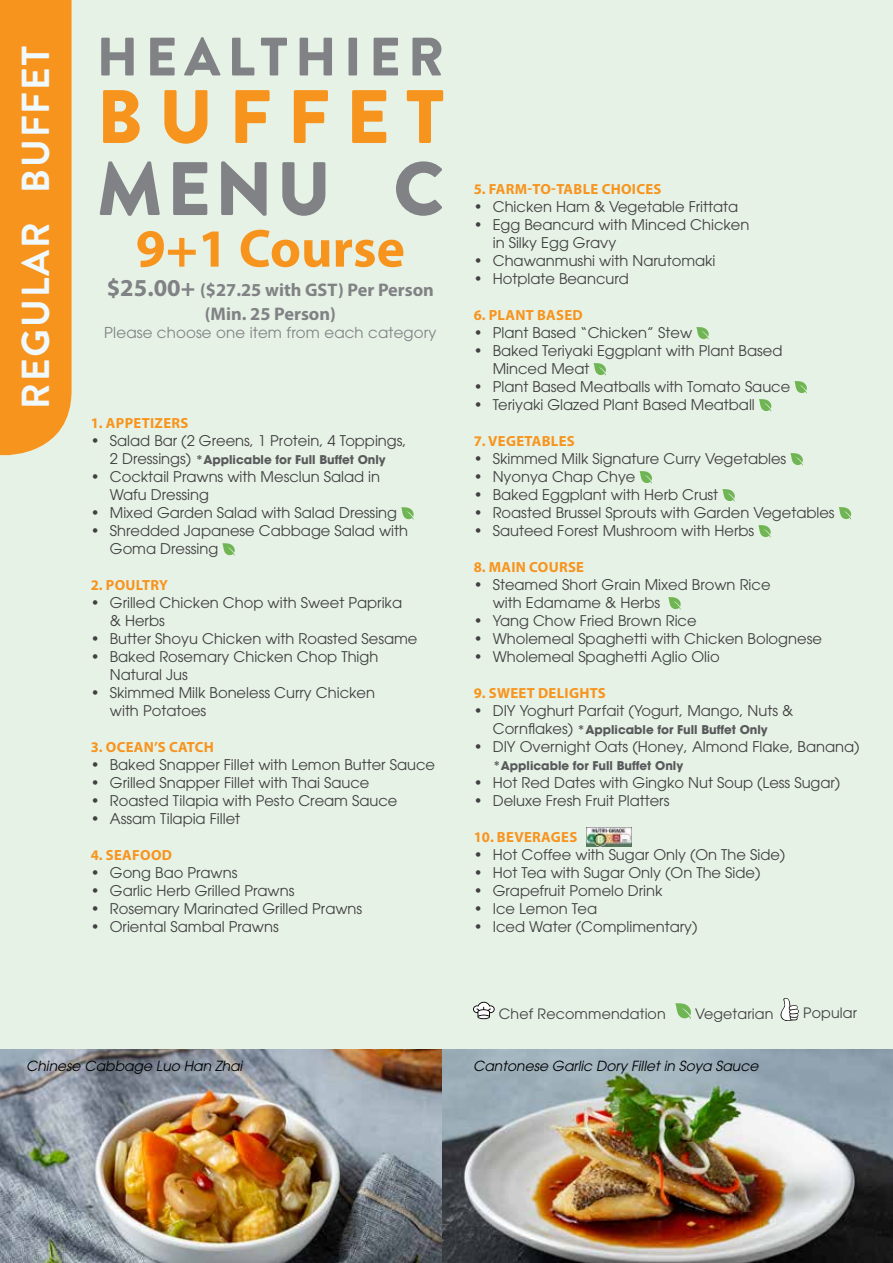
<style>
.page{position:relative;width:893px;height:1263px;background:#fff}
.page>*{position:absolute;margin:0;border:0;box-sizing:border-box;transform-origin:0 0}
.t1{font:900 75.45px "Brandon Grotesque";letter-spacing:.21em;color:#f7941e}
.t2{font:900 75.45px "Brandon Grotesque";color:#808285}
.t3{font:900 54px "Brandon Grotesque";letter-spacing:.135em;color:#808285}
.t4{font:700 54px "Myriad Pro";color:#f7941e}
.t5{font:700 39px "Brandon Text";letter-spacing:.05em;color:#eff9fe}
.t6{font:700 18.3px/24.3px "Myriad Pro";color:#808285;text-align:center}
.t7{font:15px "Avant Garde";letter-spacing:.01em;color:#808285}
.t8{font:14.7px/18px "Avant Garde";color:#414042}
.t9{font:700 14.7px "Myriad Pro";letter-spacing:.02em;color:#f7941e}
.t10{font:14.25px "Avant Garde";letter-spacing:.01em;color:#414042}
.t11{font:italic 13.95px "Avant Garde";color:#000}
.t12{font:700 12px "ITC Avant Garde Std";color:#58595b}
.s1{font-size:24.3px}
.s2{font-family:"Avant Garde";font-weight:400;font-size:14.7px;color:#414042}
</style>
<div class="page">
<div style="left:0;top:0;width:892px;height:1263px;background:#e7f2e6"></div>
<div style="left:0;top:0;width:72px;height:455px;background:#f7941e"></div>
<svg style="left:401px;top:507px;width:13px;height:13px"></svg>
<svg style="left:222px;top:543px;width:13px;height:13px"></svg>
<svg style="left:696px;top:327px;width:13px;height:13px"></svg>
<svg style="left:593px;top:363px;width:13px;height:13px"></svg>
<svg style="left:794px;top:381px;width:13px;height:13px"></svg>
<svg style="left:759px;top:399px;width:12px;height:13px"></svg>
<svg style="left:790px;top:453px;width:13px;height:13px"></svg>
<svg style="left:640px;top:471px;width:12px;height:13px"></svg>
<svg style="left:722px;top:489px;width:13px;height:13px"></svg>
<svg style="left:839px;top:507px;width:12px;height:13px"></svg>
<svg style="left:758px;top:525px;width:13px;height:13px"></svg>
<svg style="left:668px;top:597px;width:13px;height:13px"></svg>
<img style="left:586px;top:827px;width:45px;height:20px">
<img style="left:0;top:1049px;width:893px;height:214px">
<svg style="left:473px;top:1002px;width:22px;height:17px"></svg>
<svg style="left:675px;top:1003px;width:16px;height:16px"></svg>
<svg style="left:780px;top:998px;width:19px;height:23px"></svg>
<h3 class="t5" style="left:8px;top:409px;width:365px;rotate:-90deg">REGULAR BUFFET</h3>
<h2 class="t3" style="left:97px;top:19px;width:349px">HEALTHIER</h2>
<h1 class="t1" style="left:97px;top:64px;width:349px">BUFFET</h1>
<h1 class="t2" style="left:97px;top:136px;width:349px">MENU C</h1>
<h2 class="t4" style="left:136px;top:213px;width:271px">9+1 COURSE</h2>
<p class="t6" style="left:107px;top:277px;width:329px"><span class="s1">$25.00+</span> ($27.25 WITH GST) PER PERSON (MIN. 25 PERSON)</p>
<p class="t7" style="left:104px;top:324px;width:334px">Please choose one item from each category</p>
<p class="t9" style="left:91px;top:414px;width:25px">1. APP</p>
<p class="t9" style="left:134px;top:414px;width:55px">ETIZERS</p>
<p class="t8" style="left:91px;top:432px;width:317px">• Salad Bar (2 Greens, 1 Protein, 4 Toppings,</p>
<p class="t12" style="left:110px;top:452px;width:277px"><span class="s2">2 Dressings)</span> *Applicable for Full Buffet Only</p>
<p class="t8" style="left:110px;top:468px;width:272px;text-indent:-19px">• Cocktail Prawns with Mesclun Salad in<br>Wafu Dressing</p>
<p class="t8" style="left:91px;top:504px;width:308px">• Mixed Garden Salad with Salad Dressing</p>
<p class="t8" style="left:110px;top:522px;width:300px;text-indent:-19px">• Shredded Japanese Cabbage Salad with<br>Goma Dressing</p>
<p class="t9" style="left:91px;top:576px;width:79px">2. POULTRY</p>
<p class="t8" style="left:110px;top:594px;width:294px;text-indent:-19px">• Grilled Chicken Chop with Sweet Paprika &amp; Herbs</p>
<p class="t8" style="left:91px;top:630px;width:328px">• Butter Shoyu Chicken with Roasted Sesame</p>
<p class="t8" style="left:110px;top:648px;width:270px;text-indent:-19px">• Baked Rosemary Chicken Chop Thigh<br>Natural Jus</p>
<p class="t8" style="left:110px;top:684px;width:267px;text-indent:-19px">• Skimmed Milk Boneless Curry Chicken with Potatoes</p>
<p class="t9" style="left:91px;top:738px;width:125px">3. OCEAN’S CATCH</p>
<p class="t8" style="left:91px;top:756px;width:346px">• Baked Snapper Fillet with Lemon Butter Sauce</p>
<p class="t8" style="left:91px;top:774px;width:280px">• Grilled Snapper Fillet with Thai Sauce</p>
<p class="t8" style="left:91px;top:792px;width:308px">• Roasted Tilapia with Pesto Cream Sauce</p>
<p class="t8" style="left:91px;top:810px;width:151px">• Assam Tilapia Fillet</p>
<p class="t9" style="left:91px;top:846px;width:53px">4. SEAFOOD</p>
<p class="t8" style="left:91px;top:864px;width:148px">• Gong Bao Prawns</p>
<p class="t8" style="left:91px;top:882px;width:205px">• Garlic Herb Grilled Prawns</p>
<p class="t8" style="left:91px;top:900px;width:273px">• Rosemary Marinated Grilled Prawns</p>
<p class="t8" style="left:91px;top:918px;width:190px">• Oriental Sambal Prawns</p>
<p class="t9" style="left:474px;top:179px;width:188px">5. FARM-TO-TABLE CHOICES</p>
<p class="t8" style="left:474px;top:198px;width:266px">• Chicken Ham &amp; Vegetable Frittata</p>
<p class="t8" style="left:493px;top:215px;width:258px;text-indent:-19px">• Egg Beancurd with Minced Chicken in Silky Egg Gravy</p>
<p class="t8" style="left:474px;top:252px;width:243px">• Chawanmushi with Narutomaki</p>
<p class="t8" style="left:474px;top:270px;width:157px">• Hotplate Beancurd</p>
<p class="t9" style="left:474px;top:305px;width:109px">6. PLANT BASED</p>
<p class="t8" style="left:474px;top:324px;width:220px">• Plant Based “Chicken” Stew</p>
<p class="t8" style="left:493px;top:342px;width:291px;text-indent:-19px">• Baked Teriyaki Eggplant with Plant Based<br>Minced Meat</p>
<p class="t8" style="left:474px;top:378px;width:318px">• Plant Based Meatballs with Tomato Sauce</p>
<p class="t8" style="left:474px;top:396px;width:283px">• Teriyaki Glazed Plant Based Meatball</p>
<p class="t9" style="left:474px;top:431px;width:101px">7. VEGETABLES</p>
<p class="t8" style="left:474px;top:450px;width:314px">• Skimmed Milk Signature Curry Vegetables</p>
<p class="t8" style="left:474px;top:468px;width:163px">• Nyonya Chap Chye</p>
<p class="t8" style="left:474px;top:486px;width:246px">• Baked Eggplant with Herb Crust</p>
<p class="t8" style="left:474px;top:504px;width:362px">• Roasted Brussel Sprouts with Garden Vegetables</p>
<p class="t8" style="left:474px;top:522px;width:282px">• Sauteed Forest Mushroom with Herbs</p>
<p class="t9" style="left:474px;top:557px;width:112px">8. MAIN COURSE</p>
<p class="t8" style="left:493px;top:576px;width:279px;text-indent:-19px">• Steamed Short Grain Mixed Brown Rice with Edamame &amp; Herbs</p>
<p class="t8" style="left:474px;top:612px;width:224px">• Yang Chow Fried Brown Rice</p>
<p class="t8" style="left:474px;top:630px;width:350px">• Wholemeal Spaghetti with Chicken Bolognese</p>
<p class="t8" style="left:474px;top:648px;width:248px">• Wholemeal Spaghetti Aglio Olio</p>
<p class="t9" style="left:474px;top:683px;width:125px">9. SWEET DELIGHTS</p>
<p class="t8" style="left:474px;top:702px;width:321px">• DIY Yoghurt Parfait (Yogurt, Mango, Nuts &amp;</p>
<p class="t12" style="left:493px;top:722px;width:277px"><span class="s2">Cornflakes)</span> *Applicable for Full Buffet Only</p>
<p class="t8" style="left:474px;top:738px;width:387px">• DIY Overnight Oats (Honey, Almond Flake, Banana)</p>
<p class="t12" style="left:493px;top:758px;width:192px">*Applicable for Full Buffet Only</p>
<p class="t8" style="left:474px;top:774px;width:368px">• Hot Red Dates with Gingko Nut Soup (Less Sugar)</p>
<p class="t8" style="left:474px;top:792px;width:197px">• Deluxe Fresh Fruit Platters</p>
<p class="t9" style="left:474px;top:827px;width:104px">10. BEVERAGES</p>
<p class="t8" style="left:474px;top:846px;width:313px">• Hot Coffee with Sugar Only (On The Side)</p>
<p class="t8" style="left:474px;top:864px;width:288px">• Hot Tea with Sugar Only (On The Side)</p>
<p class="t8" style="left:474px;top:882px;width:190px">• Grapefruit Pomelo Drink</p>
<p class="t8" style="left:474px;top:900px;width:125px">• Ice Lemon Tea</p>
<p class="t8" style="left:474px;top:918px;width:225px">• Iced Water (Complimentary)</p>
<p class="t10" style="left:499px;top:1005px;width:168px">Chef Recommendation</p>
<p class="t10" style="left:695px;top:1005px;width:80px">Vegetarian</p>
<p class="t10" style="left:803px;top:1004px;width:55px">Popular</p>
<p class="t11" style="left:26px;top:1058px;width:218px">Chinese Cabbage Luo Han Zhai</p>
<p class="t11" style="left:473px;top:1058px;width:287px">Cantonese Garlic Dory Fillet in Soya Sauce</p>
</div>
